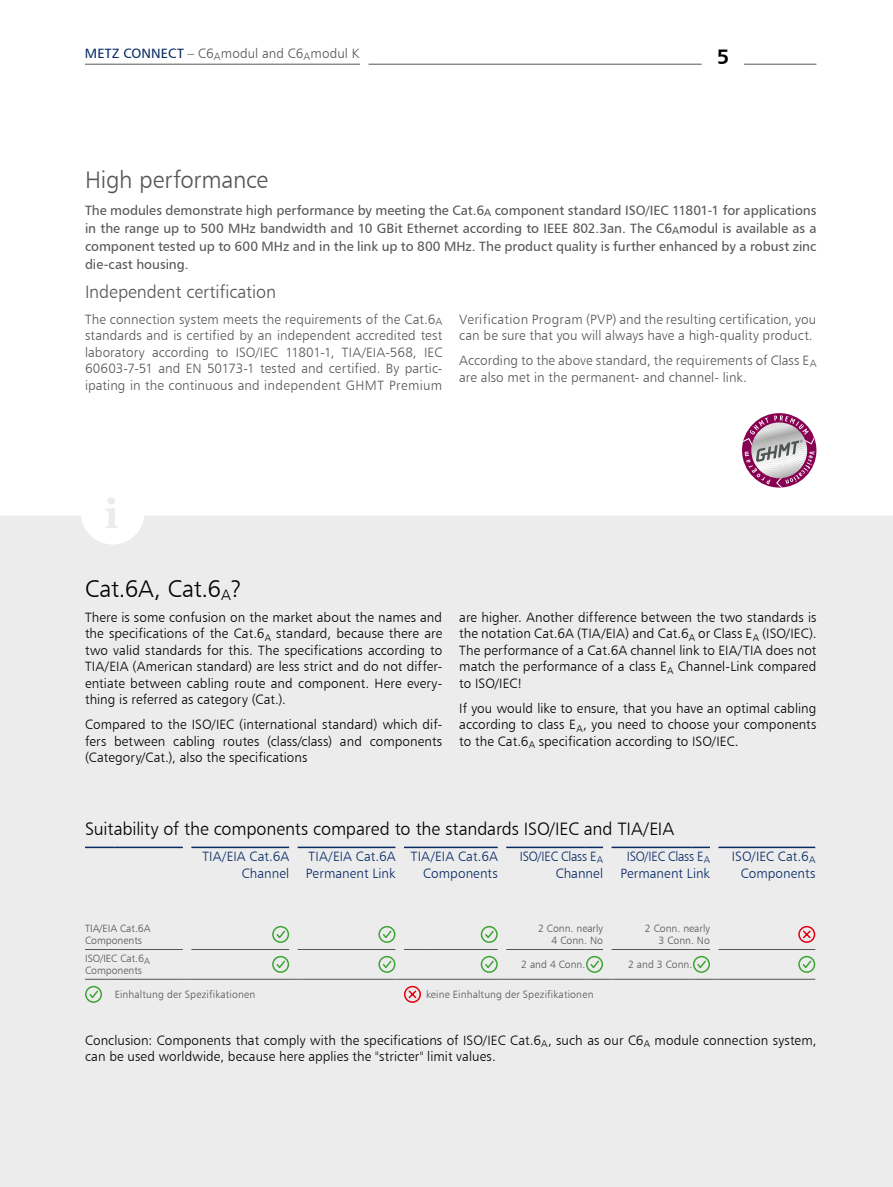
<style>
.page{position:relative;width:893px;height:1187px;background:#fff}
.page>*{position:absolute;margin:0;border:0;box-sizing:border-box;transform-origin:0 0}
.t1{font:24px "Humanist 777 BT Light B";color:#000}
.t2{font:24px "Humanist 777 BT Light B";letter-spacing:-.01em;color:#565656}
.t3{font:21px "Humanist 777 BT Bold B";color:#000}
.t4{font:18px "Humanist 777 BT Light B";letter-spacing:-.01em;color:#000}
.t5{font:18px "Humanist 777 BT Light B";letter-spacing:-.005em;color:#565656}
.t6{font:13.5px/16.5px "Humanist 777 BT Light B";letter-spacing:.005em;color:#000;text-align:justify}
.t7{font:13.5px/16.5px "Humanist 777 BT Light B";letter-spacing:.01em;color:#565656}
.t8{font:13.5px/18px "Humanist 777 BT Roman B";color:#565656;text-align:justify}
.t9{font:13.5px/16.5px "Humanist 777 BT Light B";letter-spacing:.005em;color:#072a63;text-align:right}
.t10{font:13.5px/16.5px "Humanist 777 BT Light B";letter-spacing:.005em;color:#072a63;text-align:right;scale:.94 1}
.t11{font:10.5px/12px "Humanist 777 BT Light B";color:#565656}
.s1{font-family:"Humanist 777 BT Roman B";color:#072a63}
</style>
<div class="page">
<hr style="left:85px;top:64px;width:275px;height:1px;background:#565656">
<hr style="left:369px;top:64px;width:333px;height:1px;background:#565656">
<hr style="left:744px;top:64px;width:72px;height:1px;background:#565656">
<div style="left:0;top:487px;width:893px;height:699px;background:#ececed"></div>
<svg style="left:81px;top:487px;width:64px;height:57px"></svg>
<hr style="left:85px;top:949px;width:30px;height:1px;background:#565656">
<hr style="left:115px;top:949px;width:68px;height:1px;background:#565656">
<hr style="left:191px;top:949px;width:98px;height:1px;background:#565656">
<hr style="left:85px;top:978px;width:30px;height:1px;background:#565656">
<hr style="left:115px;top:978px;width:68px;height:1px;background:#565656">
<hr style="left:191px;top:978px;width:98px;height:1px;background:#565656">
<hr style="left:298px;top:949px;width:97px;height:1px;background:#565656">
<hr style="left:426px;top:949px;width:72px;height:1px;background:#565656">
<hr style="left:506px;top:949px;width:79px;height:1px;background:#565656">
<hr style="left:612px;top:949px;width:80px;height:1px;background:#565656">
<hr style="left:718px;top:949px;width:97px;height:1px;background:#565656">
<hr style="left:298px;top:978px;width:97px;height:1px;background:#565656">
<hr style="left:426px;top:978px;width:72px;height:1px;background:#565656">
<hr style="left:506px;top:978px;width:79px;height:1px;background:#565656">
<hr style="left:612px;top:978px;width:80px;height:1px;background:#565656">
<hr style="left:718px;top:978px;width:97px;height:1px;background:#565656">
<hr style="left:85px;top:846px;width:30px;height:2px;background:#072a63">
<hr style="left:115px;top:846px;width:68px;height:2px;background:#072a63">
<hr style="left:191px;top:846px;width:98px;height:2px;background:#072a63">
<hr style="left:298px;top:846px;width:97px;height:2px;background:#072a63">
<hr style="left:404px;top:846px;width:22px;height:2px;background:#072a63">
<hr style="left:426px;top:846px;width:72px;height:2px;background:#072a63">
<hr style="left:506px;top:846px;width:79px;height:2px;background:#072a63">
<svg style="left:585px;top:846px;width:18px;height:2px"></svg>
<hr style="left:612px;top:846px;width:80px;height:2px;background:#072a63">
<svg style="left:692px;top:846px;width:18px;height:2px"></svg>
<hr style="left:718px;top:846px;width:97px;height:2px;background:#072a63">
<svg style="left:271px;top:925px;width:19px;height:18px"></svg>
<svg style="left:378px;top:925px;width:18px;height:18px"></svg>
<svg style="left:480px;top:925px;width:18px;height:18px"></svg>
<svg style="left:797px;top:925px;width:19px;height:18px"></svg>
<svg style="left:271px;top:955px;width:27px;height:24px"></svg>
<svg style="left:378px;top:949px;width:48px;height:30px"></svg>
<svg style="left:480px;top:955px;width:26px;height:24px"></svg>
<svg style="left:585px;top:949px;width:27px;height:30px"></svg>
<svg style="left:692px;top:949px;width:26px;height:30px"></svg>
<svg style="left:797px;top:955px;width:19px;height:18px"></svg>
<svg style="left:84px;top:985px;width:19px;height:18px"></svg>
<svg style="left:403px;top:985px;width:19px;height:18px"></svg>
<svg style="left:742px;top:415px;width:74px;height:72px"></svg>
<p class="t7" style="left:85px;top:45px;width:276px"><span class="s1">METZ CONNECT</span> – C6<sub>A</sub>modul and C6<sub>A</sub>modul K</p>
<h2 class="t3" style="left:717px;top:43px;width:14px">5</h2>
<h1 class="t2" style="left:85px;top:165px;width:185px">High performance</h1>
<p class="t8" style="left:85px;top:201px;width:733px">The modules demonstrate high performance by meeting the Cat.6<sub>A</sub> component standard ISO/IEC 11801-1 for applications in the range up to 500 MHz bandwidth and 10 GBit Ethernet according to IEEE 802.3an. The C6<sub>A</sub>modul is available as a component tested up to 600 MHz and in the link up to 800 MHz. The product quality is further enhanced by a robust zinc die-cast housing.</p>
<h3 class="t5" style="left:85px;top:281px;width:193px">Independent certification</h3>
<p class="t7" style="left:85px;top:310px;width:359px;text-align:justify">The connection system meets the requirements of the Cat.6<sub>A </sub>standards and is certified by an independent accredited test laboratory according to ISO/IEC 11801-1, TIA/EIA-568, IEC 60603-7-51 and EN 50173-1 tested and certified. By partic&shy;ipating in the continuous and independent GHMT Premium</p>
<p class="t7" style="left:459px;top:310px;width:359px">Verification Program (PVP) and the resulting certification, you can be sure that you will always have a high-quality product.</p>
<p class="t7" style="left:459px;top:352px;width:359px">According to the above standard, the requirements of Class E<sub>A </sub>are also met in the permanent- and channel- link.</p>
<h1 class="t1" style="left:85px;top:573px;width:159px">Cat.6A, Cat.6<sub>A</sub>?</h1>
<p class="t6" style="left:85px;top:608px;width:359px">There is some confusion on the market about the names and the specifications of the Cat.6<sub>A</sub> standard, because there are two valid standards for this. The specifications according to TIA/EIA (American standard) are less strict and do not differ&shy;entiate between cabling route and component. Here every&shy;thing is referred as category (Cat.).</p>
<p class="t6" style="left:85px;top:716px;width:359px">Compared to the ISO/IEC (international standard) which dif&shy;fers between cabling routes (class/class) and components (Category/Cat.), also the specifications</p>
<p class="t6" style="left:459px;top:608px;width:359px">are higher. Another difference between the two standards is the notation Cat.6A (TIA/EIA) and Cat.6<sub>A</sub> or Class E<sub>A</sub> (ISO/IEC).<br>The performance of a Cat.6A channel link to EIA/TIA does not match the performance of a class E<sub>A</sub> Channel-Link compared to ISO/IEC!</p>
<p class="t6" style="left:459px;top:699px;width:359px">If you would like to ensure, that you have an optimal cabling according to class E<sub>A</sub>, you need to choose your components to the Cat.6<sub>A</sub> specification according to ISO/IEC.</p>
<h1 class="t1" style="left:85px;top:812px;width:139px">Bestell-Matrix</h1>
<h3 class="t4" style="left:85px;top:817px;width:591px">Suitability of the components compared to the standards ISO/IEC and TIA/EIA</h3>
<p class="t9" style="left:202px;top:847px;width:88px">TIA/EIA Cat.6A<br>Channel</p>
<p class="t9" style="left:306px;top:847px;width:91px;text-align:left">TIA/EIA Cat.6A<br>Permanent Link</p>
<p class="t9" style="left:411px;top:847px;width:88px">TIA/EIA Cat.6A<br>Components</p>
<p class="t10" style="left:520px;top:847px;width:90px">ISO/IEC Class E<sub>A<br></sub>Channel</p>
<p class="t10" style="left:620px;top:847px;width:97px;text-align:center">ISO/IEC Class E<sub>A<br></sub>Permanent Link</p>
<p class="t9" style="left:732px;top:847px;width:85px">ISO/IEC Cat.6<sub>A<br></sub>Components</p>
<p class="t11" style="left:85px;top:922px;width:67px">TIA/EIA Cat.6A<br>Components</p>
<p class="t11" style="left:538px;top:922px;width:66px;text-align:right">2 Conn. nearly<br>4 Conn. No</p>
<p class="t11" style="left:645px;top:922px;width:66px;text-align:right">2 Conn. nearly<br>3 Conn. No</p>
<p class="t11" style="left:85px;top:952px;width:66px">ISO/IEC Cat.6<sub>A<br></sub>Components</p>
<p class="t11" style="left:521px;top:958px;width:66px">2 and 4 Conn.</p>
<p class="t11" style="left:628px;top:958px;width:66px">2 and 3 Conn.</p>
<p class="t11" style="left:115px;top:988px;width:142px">Einhaltung der Spezifikationen</p>
<p class="t11" style="left:426px;top:988px;width:169px">keine Einhaltung der Spezifikationen</p>
<p class="t6" style="left:85px;top:1031px;width:733px">Conclusion: Components that comply with the specifications of ISO/IEC Cat.6<sub>A</sub>, such as our C6<sub>A</sub> module connection system, can be used worldwide, because here applies the "stricter" limit values.</p>
</div>
